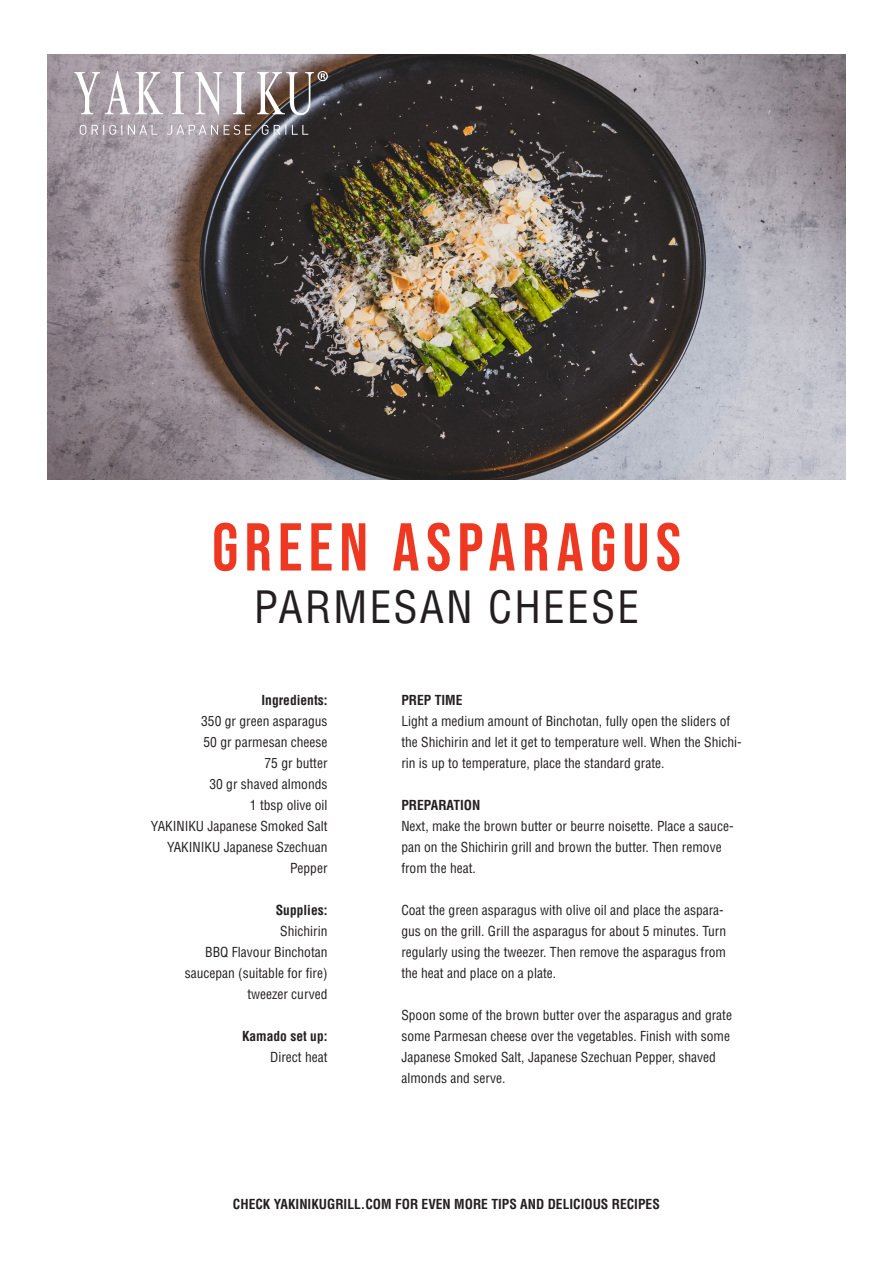
<style>
.page{position:relative;width:893px;height:1263px;background:#fff}
.page>*{position:absolute;margin:0;border:0;box-sizing:border-box;transform-origin:0 0}
.t1{font:67.5px "Bebas Neue";letter-spacing:.09em;color:#ef3822}
.t2{font:condensed 43.5px "Helvetica LT Std";letter-spacing:.05em;color:#231f20}
.Recept_handelingen{font:condensed 13.5px/21px "Helvetica LT Std";color:#231f20}
.Ingredienten_Benodigdheden{font:condensed 13.5px/21px "Helvetica LT Std";color:#231f20;text-align:right}
.Ingredienten_Benodigdheden-2{font:700 condensed 13.5px "Helvetica LT Std";color:#231f20}
.Recept_handelingen-2{font:700 condensed 13.5px "Helvetica LT Std";color:#231f20}
</style>
<div class="page">
<img style="left:48px;top:54px;width:797px;height:425px">
<svg style="left:74px;top:71px;width:254px;height:64px;background:#a39b9f"></svg>
<p class="t1" style="left:212px;top:509px;width:470px">GREEN ASPARAGUS</p>
<p class="t2" style="left:254px;top:580px;width:387px">PARMESAN CHEESE</p>
<p class="Ingredienten_Benodigdheden-2" style="left:262px;top:692px;width:68px">Ingredients:</p>
<p class="Ingredienten_Benodigdheden" style="left:201px;top:711px;width:128px">350 gr green asparagus</p>
<p class="Ingredienten_Benodigdheden" style="left:203px;top:732px;width:126px">50 gr parmesan cheese</p>
<p class="Ingredienten_Benodigdheden" style="left:265px;top:753px;width:64px">75 gr butter</p>
<p class="Ingredienten_Benodigdheden" style="left:209px;top:774px;width:120px">30 gr shaved almonds</p>
<p class="Ingredienten_Benodigdheden" style="left:250px;top:795px;width:79px">1 tbsp olive oil</p>
<p class="Ingredienten_Benodigdheden" style="left:151px;top:816px;width:178px">YAKINIKU Japanese Smoked Salt</p>
<p class="Ingredienten_Benodigdheden" style="left:167px;top:837px;width:162px">YAKINIKU Japanese Szechuan<br>Pepper</p>
<p class="Ingredienten_Benodigdheden-2" style="left:276px;top:902px;width:53px">Supplies:</p>
<p class="Ingredienten_Benodigdheden" style="left:205px;top:921px;width:124px">Shichirin<br>BBQ Flavour Binchotan</p>
<p class="Ingredienten_Benodigdheden" style="left:185px;top:963px;width:144px">saucepan (suitable for fire)</p>
<p class="Ingredienten_Benodigdheden" style="left:247px;top:984px;width:82px">tweezer curved</p>
<p class="Ingredienten_Benodigdheden-2" style="left:242px;top:1028px;width:87px">Kamado set up:</p>
<p class="Ingredienten_Benodigdheden" style="left:270px;top:1047px;width:59px">Direct heat</p>
<p class="Recept_handelingen-2" style="left:401px;top:692px;width:63px">PREP TIME</p>
<p class="Recept_handelingen" style="left:401px;top:711px;width:342px">Light a medium amount of Binchotan, fully open the sliders of the Shichirin and let it get to temperature well. When the Shichi&shy;rin is up to temperature, place the standard grate.</p>
<p class="Recept_handelingen-2" style="left:401px;top:797px;width:81px">PREPARATION</p>
<p class="Recept_handelingen" style="left:401px;top:816px;width:334px">Next, make the brown butter or beurre noisette. Place a sauce&shy;pan on the Shichirin grill and brown the butter. Then remove from the heat.</p>
<p class="Recept_handelingen" style="left:401px;top:900px;width:326px">Coat the green asparagus with olive oil and place the aspara&shy;gus on the grill. Grill the asparagus for about 5 minutes. Turn regularly using the tweezer. Then remove the asparagus from the heat and place on a plate.</p>
<p class="Recept_handelingen" style="left:401px;top:1005px;width:332px">Spoon some of the brown butter over the asparagus and grate some Parmesan cheese over the vegetables. Finish with some Japanese Smoked Salt, Japanese Szechuan Pepper, shaved almonds and serve.</p>
<p class="Ingredienten_Benodigdheden-2" style="left:233px;top:1196px;width:428px">CHECK YAKINIKUGRILL.COM FOR EVEN MORE TIPS AND DELICIOUS RECIPES</p>
</div>
